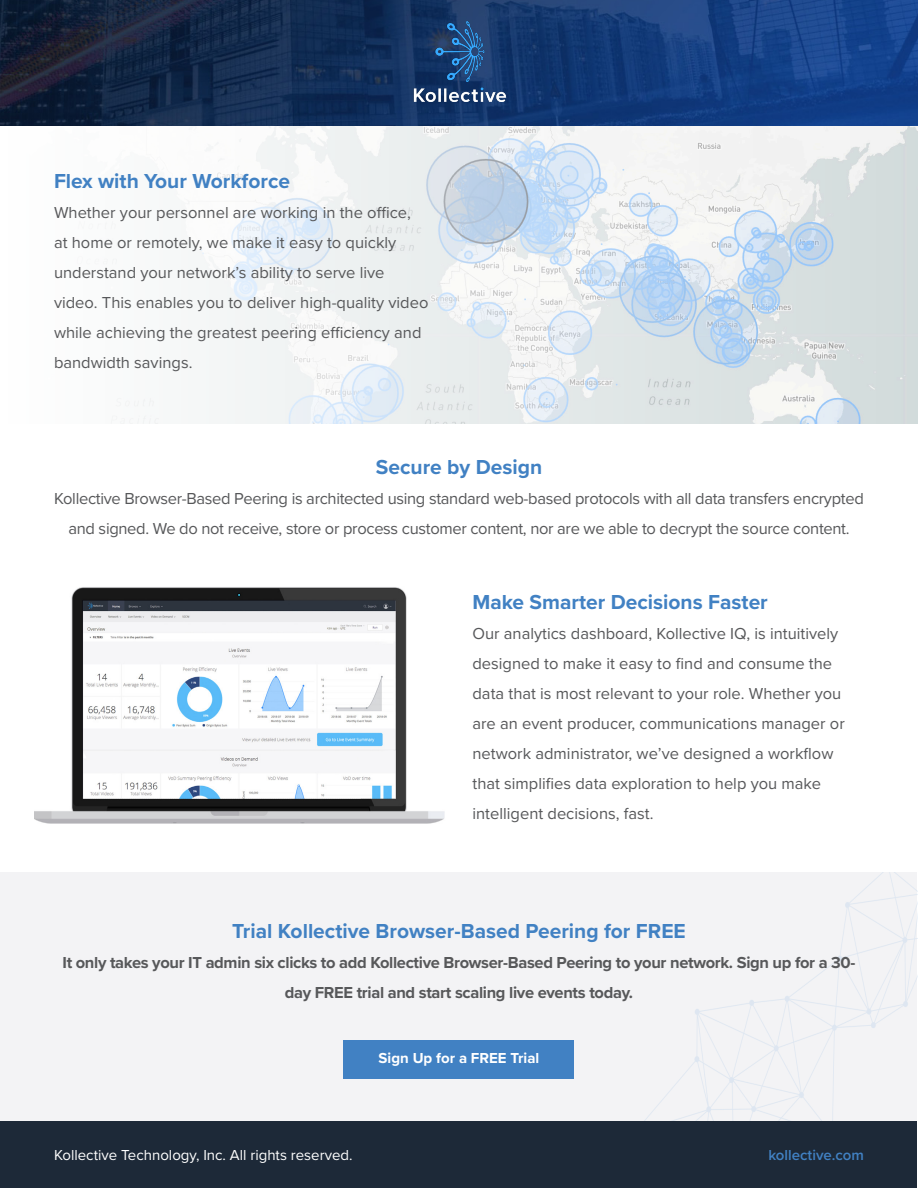
<style>
.page{position:relative;width:918px;height:1188px;background:#fff}
.page>*{position:absolute;margin:0;border:0;box-sizing:border-box;transform-origin:0 0}
.t1{font:700 21px "Proxima Nova";color:#4181c3}
.t2{font:16.5px/30px "Proxima Nova";color:#57585a}
.t3{font:16.5px/30px "Proxima Nova";letter-spacing:-.02em;color:#57585a;text-align:center}
.t4{font:700 16.5px/30px "Proxima Nova";letter-spacing:-.02em;color:#57585a;text-align:center}
.t5{font:15px "Proxima Nova";color:#fff}
.t6{font:700 15px "Proxima Nova";color:#fff}
.t7{font:600 15px "Proxima Nova";color:#4181c3}
</style>
<div class="page">
<div style="left:1px;top:873px;width:916px;height:248px;background:#f3f3f5"></div>
<img style="left:531px;top:873px;width:386px;height:248px">
<img style="left:34px;top:587px;width:411px;height:237px">
<img style="left:0;top:0;width:918px;height:423px">
<div style="left:1px;top:1121px;width:916px;height:67px;background:#1d2938"></div>
<img style="left:408px;top:15px;width:102px;height:86px">
<div style="left:344px;top:1040px;width:230px;height:38px;background:#4181c3"></div>
<p class="t1" style="left:54px;top:165px;width:238px">Flex with Your Workforce</p>
<p class="t2" style="left:54px;top:197px;width:376px">Whether your personnel are working in the office, at home or remotely, we make it easy to quickly understand your network’s ability to serve live video. This enables you to deliver high-quality video while achieving the greatest peering efficiency and bandwidth savings.</p>
<p class="t1" style="left:376px;top:451px;width:168px">Secure by Design</p>
<p class="t3" style="left:54px;top:483px;width:811px">Kollective Browser-Based Peering is architected using standard web-based protocols with all data transfers encrypted and signed. We do not receive, store or process customer content, nor are we able to decrypt the source content.</p>
<p class="t1" style="left:472px;top:586px;width:297px">Make Smarter Decisions Faster</p>
<p class="t2" style="left:472px;top:617px;width:374px">Our analytics dashboard, Kollective IQ, is intuitively designed to make it easy to find and consume the data that is most relevant to your role. Whether you are an event producer, communications manager or network administrator, we’ve designed a workflow that simplifies data exploration to help you make intelligent decisions, fast.</p>
<p class="t1" style="left:232px;top:916px;width:455px">Trial Kollective Browser-Based Peering for FREE</p>
<p class="t4" style="left:63px;top:947px;width:795px">It only takes your IT admin six clicks to add Kollective Browser-Based Peering to your network. Sign up for a 30- day FREE trial and start scaling live events today.</p>
<p class="t6" style="left:379px;top:1047px;width:162px">Sign Up for a FREE Trial</p>
<p class="t5" style="left:54px;top:1144px;width:300px">Kollective Technology, Inc. All rights reserved.</p>
<p class="t7" style="left:768px;top:1144px;width:97px">kollective.com</p>
</div>
